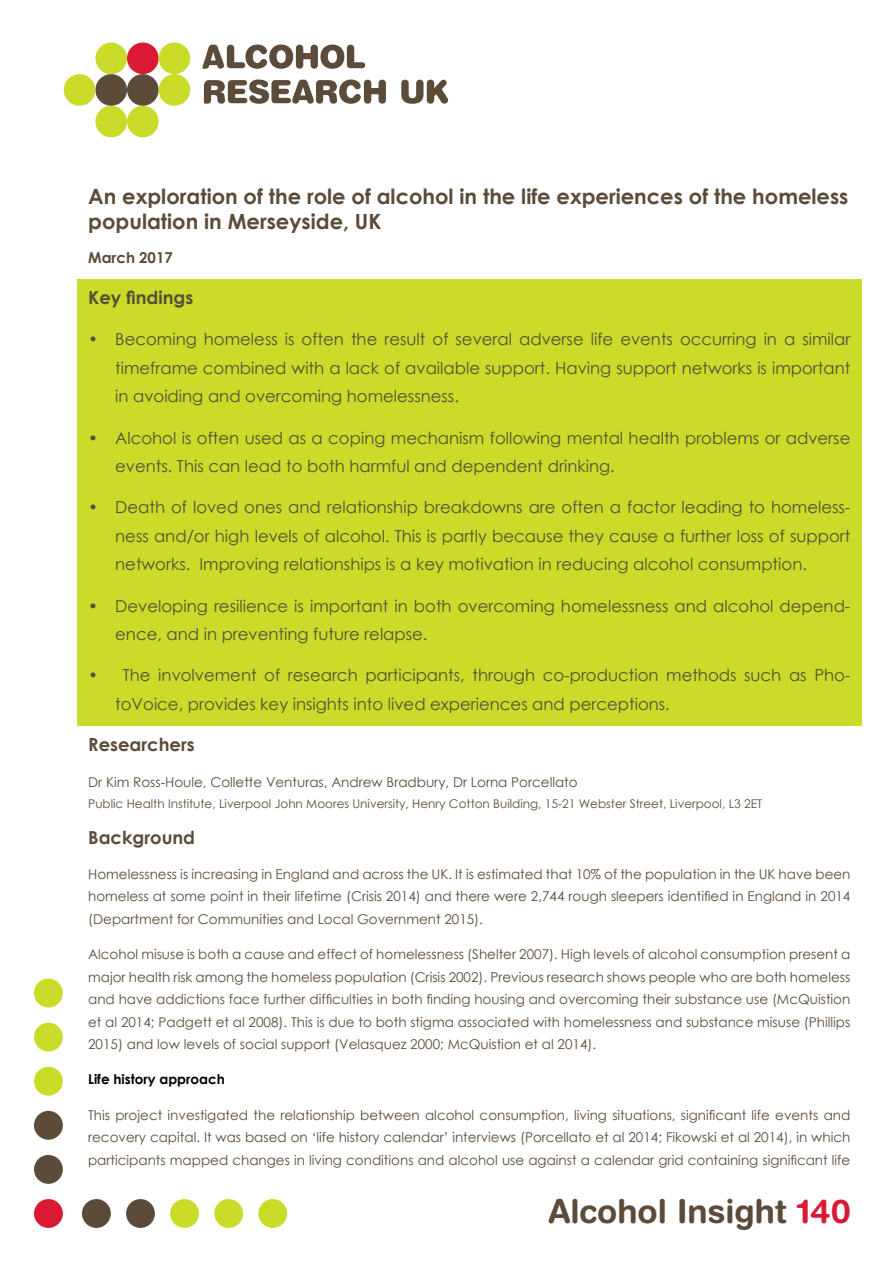
<style>
.page{position:relative;width:893px;height:1263px;background:#fff}
.page>*{position:absolute;margin:0;border:0;box-sizing:border-box;transform-origin:0 0}
.t1{font:700 33px "Helvetica Rounded";color:#5b4b38}
.t2{font:700 21px/25.2px "Century Gothic";color:#5b4b38}
.t3{font:700 18px "Century Gothic";color:#5b4b38}
.t4{font:16.5px/28.5px "Century Gothic";color:#5b4b38}
.t5{font:700 15px "Century Gothic";color:#5b4b38}
.t6{font:13.5px/22.5px "Century Gothic";color:#5b4b38;text-align:justify}
.t7{font:700 13.5px "Century Gothic";color:#000}
.t8{font:12px "Century Gothic";color:#5b4b38}
.s1{color:#da1a35}
</style>
<div class="page">
<div style="left:77px;top:279px;width:784px;height:447px;background:#cbdb2a"></div>
<svg style="left:202px;top:45px;width:163px;height:24px"></svg>
<svg style="left:204px;top:80px;width:182px;height:24px"></svg>
<svg style="left:401px;top:80px;width:47px;height:24px"></svg>
<div style="left:95px;top:106px;width:32px;height:31px;background:#cbdb2a;border-radius:50%"></div>
<div style="left:127px;top:106px;width:32px;height:31px;background:#cbdb2a;border-radius:50%"></div>
<div style="left:95px;top:74px;width:32px;height:32px;background:#5b4b38;border-radius:50%"></div>
<div style="left:127px;top:74px;width:32px;height:32px;background:#5b4b38;border-radius:50%"></div>
<div style="left:64px;top:74px;width:31px;height:32px;background:#cbdb2a;border-radius:50%"></div>
<div style="left:159px;top:74px;width:31px;height:32px;background:#cbdb2a;border-radius:50%"></div>
<div style="left:95px;top:43px;width:32px;height:31px;background:#cbdb2a;border-radius:50%"></div>
<div style="left:127px;top:43px;width:32px;height:31px;background:#da1a35;border-radius:50%"></div>
<div style="left:159px;top:43px;width:31px;height:31px;background:#cbdb2a;border-radius:50%"></div>
<div style="left:34px;top:1155px;width:29px;height:29px;background:#5b4b38;border-radius:50%"></div>
<div style="left:34px;top:1111px;width:29px;height:29px;background:#5b4b38;border-radius:50%"></div>
<div style="left:34px;top:1023px;width:29px;height:28px;background:#cbdb2a;border-radius:50%"></div>
<div style="left:34px;top:978px;width:29px;height:29px;background:#cbdb2a;border-radius:50%"></div>
<div style="left:34px;top:1199px;width:29px;height:29px;background:#da1a35;border-radius:50%"></div>
<div style="left:34px;top:1067px;width:29px;height:28px;background:#cbdb2a;border-radius:50%"></div>
<div style="left:82px;top:1199px;width:29px;height:29px;background:#5b4b38;border-radius:50%"></div>
<div style="left:126px;top:1199px;width:29px;height:29px;background:#5b4b38;border-radius:50%"></div>
<div style="left:214px;top:1199px;width:29px;height:29px;background:#cbdb2a;border-radius:50%"></div>
<div style="left:258px;top:1199px;width:29px;height:29px;background:#cbdb2a;border-radius:50%"></div>
<div style="left:170px;top:1199px;width:29px;height:29px;background:#cbdb2a;border-radius:50%"></div>
<h2 class="t2" style="left:88px;top:183px;width:762px">An exploration of the role of alcohol in the life experiences of the homeless population in Merseyside, UK</h2>
<p class="t5" style="left:88px;top:246px;width:86px">March 2017</p>
<h3 class="t3" style="left:88px;top:284px;width:107px">Key findings</h3>
<p class="t4" style="left:115px;top:325px;width:737px;text-align:justify;text-indent:-27px">• Becoming homeless is often the result of several adverse life events occurring in a similar timeframe combined with a lack of available support. Having support networks is important in avoiding and overcoming homelessness.</p>
<p class="t4" style="left:115px;top:423px;width:737px;text-indent:-27px">• Alcohol is often used as a coping mechanism following mental health problems or adverse events. This can lead to both harmful and dependent drinking.</p>
<p class="t4" style="left:115px;top:493px;width:737px;text-align:justify;text-indent:-27px">• Death of loved ones and relationship breakdowns are often a factor leading to homeless&shy;ness and/or high levels of alcohol. This is partly because they cause a further loss of support networks. Improving relationships is a key motivation in reducing alcohol consumption.</p>
<p class="t4" style="left:115px;top:591px;width:737px;text-indent:-27px">• Developing resilience is important in both overcoming homelessness and alcohol depend&shy;ence, and in preventing future relapse.</p>
<p class="t4" style="left:115px;top:661px;width:737px;text-indent:-27px">• The involvement of research participants, through co-production methods such as Pho&shy;toVoice, provides key insights into lived experiences and perceptions.</p>
<h3 class="t3" style="left:88px;top:731px;width:108px">Researchers</h3>
<p class="t6" style="left:88px;top:770px;width:491px">Dr Kim Ross-Houle, Collette Venturas, Andrew Bradbury, Dr Lorna Porcellato</p>
<p class="t8" style="left:88px;top:795px;width:676px">Public Health Institute, Liverpool John Moores University, Henry Cotton Building, 15-21 Webster Street, Liverpool, L3 2ET</p>
<h3 class="t3" style="left:88px;top:823px;width:108px">Background</h3>
<p class="t6" style="left:88px;top:862px;width:764px">Homelessness is increasing in England and across the UK. It is estimated that 10% of the population in the UK have been homeless at some point in their lifetime (Crisis 2014) and there were 2,744 rough sleepers identified in England in 2014 (Department for Communities and Local Government 2015).</p>
<p class="t6" style="left:88px;top:943px;width:764px">Alcohol misuse is both a cause and effect of homelessness (Shelter 2007). High levels of alcohol consumption present a major health risk among the homeless population (Crisis 2002). Previous research shows people who are both homeless and have addictions face further difficulties in both finding housing and overcoming their substance use (McQuistion et al 2014; Padgett et al 2008). This is due to both stigma associated with homelessness and substance misuse (Phillips 2015) and low levels of social support (Velasquez 2000; McQuistion et al 2014).</p>
<p class="t7" style="left:88px;top:1069px;width:138px">Life history approach</p>
<p class="t6" style="left:88px;top:1103px;width:764px">This project investigated the relationship between alcohol consumption, living situations, significant life events and recovery capital. It was based on ‘life history calendar’ interviews (Porcellato et al 2014; Fikowski et al 2014), in which participants mapped changes in living conditions and alcohol use against a calendar grid containing significant life</p>
<h1 class="t1" style="left:548px;top:1191px;width:304px">Alcohol Insight <span class="s1">140</span></h1>
</div>
